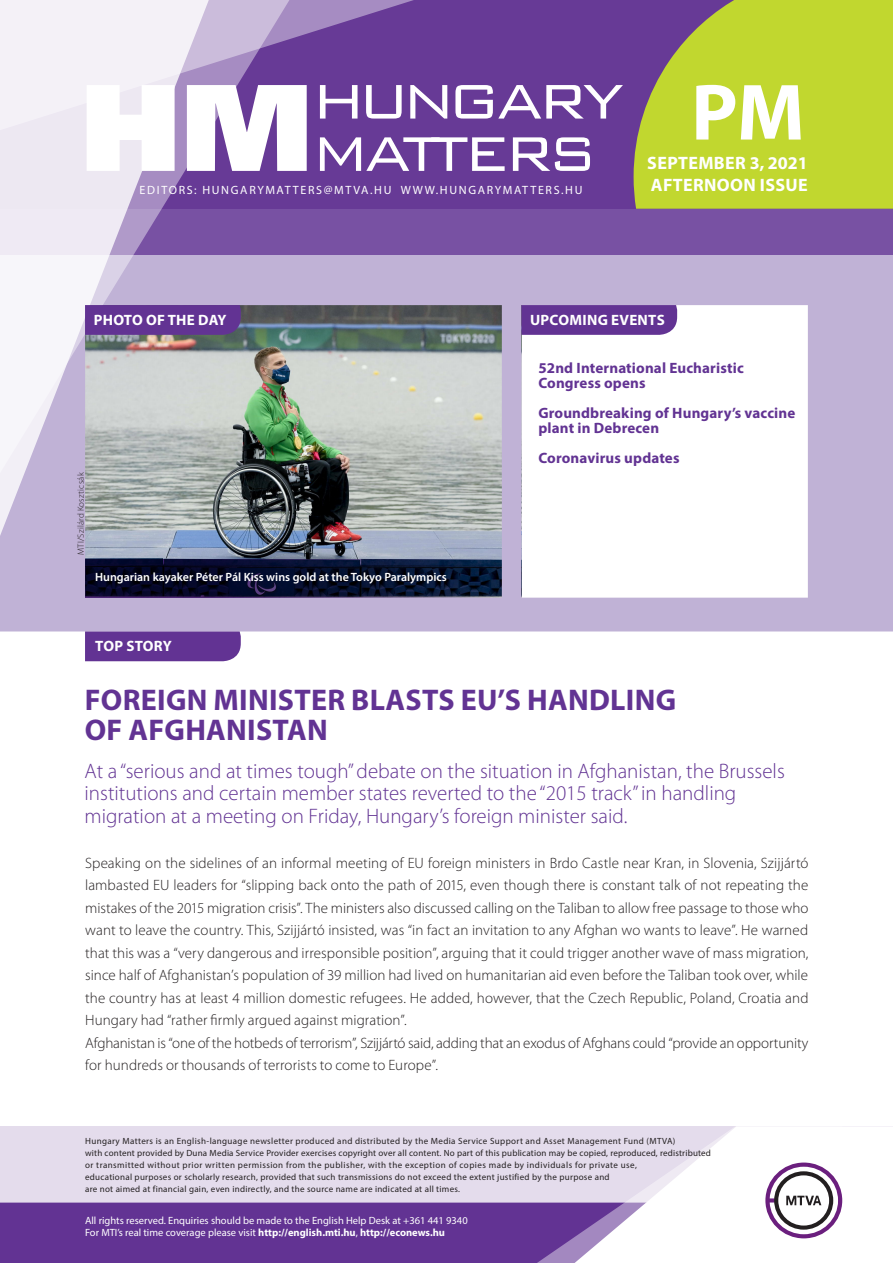
<style>
.page{position:relative;width:893px;height:1263px;background:#fff}
.page>*{position:absolute;margin:0;border:0;box-sizing:border-box;transform-origin:0 0}
.t1{font:700 80.55px "Myriad Pro";color:#fff}
._00_borito_cimsor{font:700 30px "Myriad Pro";letter-spacing:.01em;color:#623393}
._00_borito_alcimsor{font:300 21px/22.5px "Myriad Pro";color:#623393}
.t2{font:700 18px "Myriad Pro";letter-spacing:.02em;color:#fff}
._03_kenyer_szöveg-1{font:300 15px/22.5px "Myriad Pro";color:#231f20;text-align:justify}
._00_borito_cimsorkic{font:700 15px/15px "Myriad Pro";letter-spacing:.01em;color:#623393}
.t3{font:700 15px "Myriad Pro";letter-spacing:.02em;color:#fff}
._04_kepalairas{font:600 12px "Myriad Pro";color:#fff}
.t4{font:12px "Myriad Pro";letter-spacing:.14em;color:#fff}
.t5{font:10.5px/12px "Myriad Pro";color:#fff}
.t6{font:9px/12px "Myriad Pro";letter-spacing:.03em;color:#231f20}
._03_kenyer_szöveg-1-2{font:300 9px "Myriad Pro";letter-spacing:.025em;color:#231f20}
.s1{font-weight:700}
</style>
<div class="page">
<div style="left:0;top:1126px;width:893px;height:137px;background:#e4dcec"></div>
<div style="left:0;top:1202px;width:506px;height:61px;background:#623393"></div>
<svg style="left:506px;top:1202px;width:69px;height:61px;background:#6b3e99"></svg>
<svg style="left:575px;top:1126px;width:318px;height:137px"></svg>
<svg style="left:0;top:255px;width:893px;height:376px"></svg>
<div style="left:0;top:0;width:893px;height:255px;background:linear-gradient(to bottom,#633493,#72489e)"></div>
<svg style="left:634px;top:0;width:259px;height:209px;background:#b8c738"></svg>
<img style="left:225px;top:221px;width:83px;height:287px">
<svg style="left:225px;top:0;width:257px;height:221px;background:#744c9f"></svg>
<svg style="left:0;top:0;width:225px;height:610px"></svg>
<svg style="left:87px;top:85px;width:88px;height:86px"></svg>
<svg style="left:187px;top:85px;width:120px;height:86px"></svg>
<svg style="left:320px;top:85px;width:37px;height:34px"></svg>
<svg style="left:366px;top:85px;width:36px;height:34px"></svg>
<svg style="left:410px;top:85px;width:37px;height:34px"></svg>
<svg style="left:455px;top:85px;width:168px;height:34px"></svg>
<svg style="left:320px;top:137px;width:185px;height:34px"></svg>
<svg style="left:513px;top:137px;width:77px;height:34px"></svg>
<div style="left:85px;top:631px;width:156px;height:30px;background:#623393"></div>
<svg style="left:521px;top:305px;width:156px;height:30px;background:#653795"></svg>
<div style="left:85px;top:305px;width:156px;height:30px;background:#623393"></div>
<svg style="left:85px;top:559px;width:417px;height:39px;background:#0a112e"></svg>
<p class="t4" style="left:140px;top:182px;width:444px">EDITORS: HUNGARYMATTERS@MTVA.HU WWW.HUNGARYMATTERS.HU</p>
<h1 class="t1" style="left:691px;top:60px;width:54px">PM</h1>
<p class="t2" style="left:647px;top:151px;width:162px">September 3, 2021</p>
<p class="t2" style="left:651px;top:173px;width:156px">AFTERNOON ISSUE</p>
<p class="t3" style="left:94px;top:310px;width:134px">PHOTO OF THE DAY</p>
<p class="t3" style="left:530px;top:310px;width:136px">UPCOMING EVENTS</p>
<p class="_03_kenyer_szöveg-1-2" style="left:76px;top:555px;width:84px;rotate:-90deg">MTI/Szilárd Koszticsák</p>
<p class="_04_kepalairas" style="left:95px;top:569px;width:353px">Hungarian kayaker Péter Pál Kiss wins gold at the Tokyo Paralympics</p>
<p class="t3" style="left:95px;top:636px;width:78px">TOP STORY</p>
<p class="_00_borito_cimsorkic" style="left:538px;top:360px;width:207px">52nd International Eucharistic<br>Congress opens</p>
<p class="_00_borito_cimsorkic" style="left:538px;top:405px;width:258px">Groundbreaking of Hungary’s vaccine plant in Debrecen</p>
<p class="_00_borito_cimsorkic" style="left:538px;top:450px;width:143px">Coronavirus updates</p>
<p class="_00_borito_cimsor" style="left:85px;top:680px;width:228px">FOREIGN MINISTER</p>
<p class="_00_borito_cimsor" style="left:351px;top:680px;width:326px">BLASTS EU’S HANDLING</p>
<p class="_00_borito_cimsor" style="left:85px;top:710px;width:245px">OF AFGHANISTAN</p>
<p class="_00_borito_alcimsor" style="left:85px;top:759px;width:702px">At a “serious and at times tough” debate on the situation in Afghanistan, the Brussels institutions and certain member states reverted to the “2015 track” in handling migration at a meeting on Friday, Hungary’s foreign minister said.</p>
<p class="_03_kenyer_szöveg-1" style="left:85px;top:851px;width:725px">Speaking on the sidelines of an informal meeting of EU foreign ministers in Brdo Castle near Kran, in Slovenia, Szijjártó lambasted EU leaders for “slipping back onto the path of 2015, even though there is constant talk of not repeating the mistakes of the 2015 migration crisis”. The ministers also discussed calling on the Taliban to allow free passage to those who want to leave the country. This, Szijjártó insisted, was “in fact an invitation to any Afghan wo wants to leave”. He warned that this was a “very dangerous and irresponsible position”, arguing that it could trigger another wave of mass migration, since half of Afghanistan’s population of 39 million had lived on humanitarian aid even before the Taliban took over, while the country has at least 4 million domestic refugees. He added, however, that the Czech Republic, Poland, Croatia and Hungary had “rather firmly argued against migration”.</p>
<p class="_03_kenyer_szöveg-1" style="left:85px;top:1031px;width:725px">Afghanistan is “one of the hotbeds of terrorism”, Szijjártó said, adding that an exodus of Afghans could “provide an opportunity for hundreds or thousands of terrorists to come to Europe”.</p>
<p class="t6" style="left:85px;top:1134px;width:627px">Hungary Matters is an English-language newsletter produced and distributed by the Media Service Support and Asset Management Fund (MTVA)<br>with content provided by Duna Media Service Provider exercises copyright over all content. No part of this publication may be copied, reproduced, redistributed or transmitted without prior written permission from the publisher, with the exception of copies made by individuals for private use,<br>educational purposes or scholarly research, provided that such transmissions do not exceed the extent justified by the purpose and<br>are not aimed at financial gain, even indirectly, and the source name are indicated at all times.</p>
<p class="t5" style="left:85px;top:1214px;width:384px">All rights reserved. Enquiries should be made to the English Help Desk at +361 441 9340<br>For MTI’s real time coverage please visit <span class="s1">http://english.mti.hu</span>, <span class="s1">http://econews.hu</span></p>
</div>
